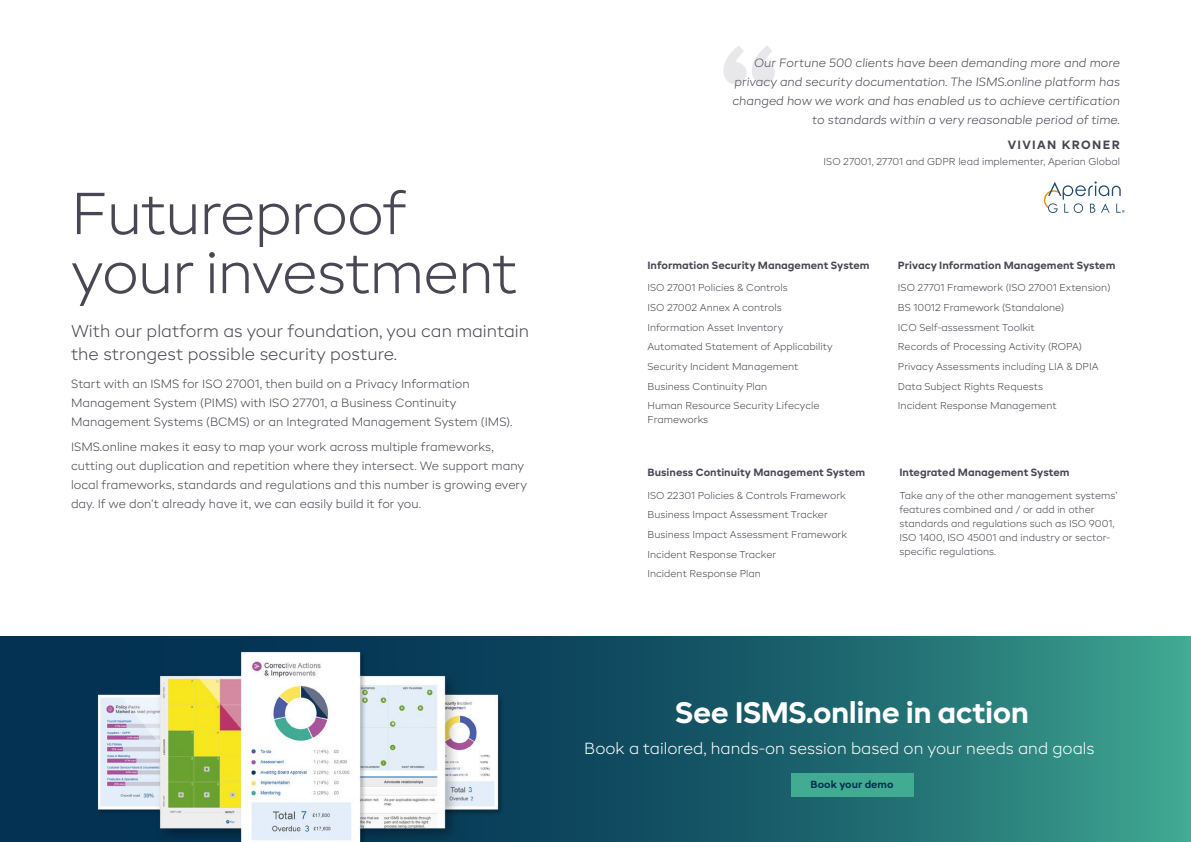
<style>
.page{position:relative;width:1191px;height:842px;background:#fff}
.page>*{position:absolute;margin:0;border:0;box-sizing:border-box;transform-origin:0 0}
.t1{font:300 59px/59px "BR Candor";letter-spacing:-.02em;color:#484753}
.t2{font:700 29.7px "BR Candor";letter-spacing:-.02em;color:#fff}
.t3{font:300 17px/23px "BR Candor";color:#484753}
.t4{font:300 16.1px "BR Candor";color:#fff}
.t5{font:300 12px/19px "BR Candor";color:#484753}
.t6{font:italic 300 12px/19px "BR Candor";color:#484753;text-align:right}
.t7{font:700 12px "BR Candor";letter-spacing:.11em;color:#484753}
.t8{font:700 10.5px "BR Candor";color:#484753}
.t9{font:700 10.3px "BR Candor";color:#033152}
.t10{font:300 10px/19.7px "BR Candor";color:#484753}
</style>
<div class="page">
<svg style="left:723px;top:46px;width:52px;height:38px"></svg>
<svg style="left:1043px;top:181px;width:81px;height:32px"></svg>
<svg style="left:0;top:636px;width:1191px;height:206px;background:#1e666e"></svg>
<div style="left:790px;top:773px;width:123px;height:24px;background:#42ac93"></div>
<img style="left:86px;top:636px;width:428px;height:206px">
<h1 class="t1" style="left:71px;top:183px;width:448px">Futureproof your investment</h1>
<h3 class="t3" style="left:71px;top:320px;width:459px">With our platform as your foundation, you can maintain the strongest possible security posture.</h3>
<p class="t5" style="left:71px;top:374px;width:443px">Start with an ISMS for ISO 27001, then build on a Privacy Information<br>Management System (PIMS) with ISO 27701, a Business Continuity<br>Management Systems (BCMS) or an Integrated Management System (IMS).</p>
<p class="t5" style="left:71px;top:437px;width:458px">ISMS.online makes it easy to map your work across multiple frameworks, cutting out duplication and repetition where they intersect. We support many local frameworks, standards and regulations and this number is growing every day. If we don’t already have it, we can easily build it for you.</p>
<p class="t6" style="left:732px;top:53px;width:389px">Our Fortune 500 clients have been demanding more and more privacy and security documentation. The ISMS.online platform has changed how we work and has enabled us to achieve certification to standards within a very reasonable period of time.</p>
<p class="t7" style="left:1007px;top:138px;width:114px">VIVIAN KRONER</p>
<p class="t10" style="left:823px;top:152px;width:298px">ISO 27001, 27701 and GDPR lead implementer, Aperian Global</p>
<p class="t8" style="left:647px;top:259px;width:224px">Information Security Management System</p>
<p class="t10" style="left:647px;top:278px;width:187px">ISO 27001 Policies &amp; Controls<br>ISO 27002 Annex A controls<br>Information Asset Inventory<br>Automated Statement of Applicability<br>Security Incident Management<br>Business Continuity Plan<br>Human Resource Security Lifecycle</p>
<p class="t10" style="left:647px;top:410px;width:62px">Frameworks</p>
<p class="t8" style="left:647px;top:466px;width:219px">Business Continuity Management System</p>
<p class="t10" style="left:647px;top:485px;width:201px">ISO 22301 Policies &amp; Controls Framework Business Impact Assessment Tracker Business Impact Assessment Framework Incident Response Tracker<br>Incident Response Plan</p>
<p class="t8" style="left:898px;top:259px;width:219px">Privacy Information Management System</p>
<p class="t10" style="left:898px;top:278px;width:214px">ISO 27701 Framework (ISO 27001 Extension)<br>BS 10012 Framework (Standalone)<br>ICO Self-assessment Toolkit<br>Records of Processing Activity (ROPA)<br>Privacy Assessments including LIA &amp; DPIA Data Subject Rights Requests<br>Incident Response Management</p>
<p class="t8" style="left:899px;top:466px;width:172px">Integrated Management System</p>
<p class="t10" style="left:899px;top:488px;width:219px;line-height:14px">Take any of the other management systems’ features combined and / or add in other standards and regulations such as ISO 9001, ISO 1400, ISO 45001 and industry or sector&shy;specific regulations.</p>
<h2 class="t2" style="left:675px;top:694px;width:355px">See ISMS.online in action</h2>
<h3 class="t4" style="left:584px;top:739px;width:512px">Book a tailored, hands-on session based on your needs and goals</h3>
<p class="t9" style="left:810px;top:778px;width:84px">Book your demo</p>
</div>
